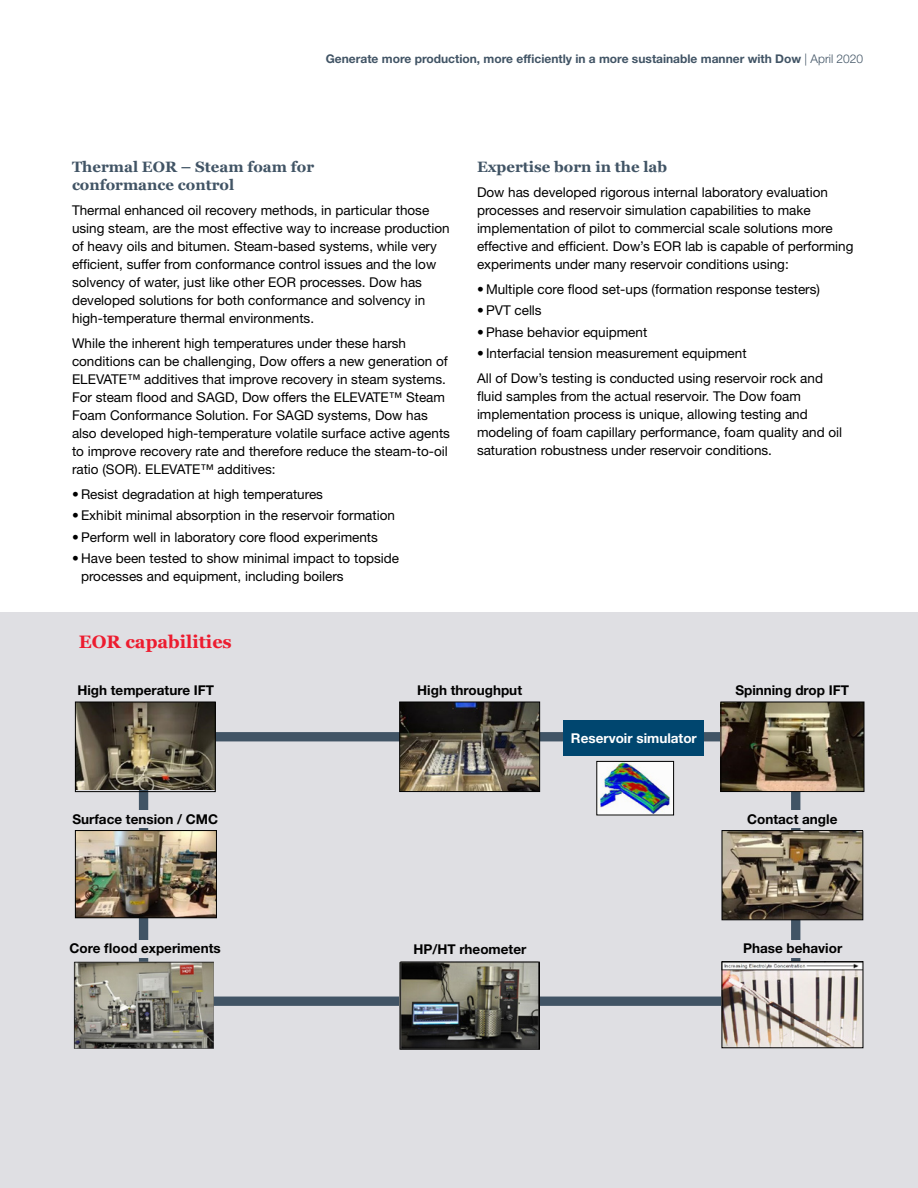
<style>
.page{position:relative;width:918px;height:1188px;background:#fff}
.page>*{position:absolute;margin:0;border:0;box-sizing:border-box;transform-origin:0 0}
.t1{font:700 18px "Georgia";color:#ed1c2f}
.t2{font:700 15px/18px "Georgia";color:#415465}
.t3{font:13.5px/18px "Helvetica Neue LT Std";color:#000}
.t4{font:700 13.5px "Helvetica Neue LT Std";color:#000}
.t5{font:700 13.5px "Helvetica Neue LT Std";color:#fff}
.t6{font:700 12px "Helvetica Neue LT Std";color:#415465}
.s1{font-weight:300}
</style>
<div class="page">
<div style="left:0;top:612px;width:918px;height:576px;background:#dfdfe3"></div>
<div style="left:139px;top:732px;width:661px;height:274px;border:9px solid #415465"></div>
<img style="left:401px;top:704px;width:137px;height:86px">
<div style="left:399px;top:702px;width:141px;height:90px;border:1px solid #000"></div>
<img style="left:77px;top:704px;width:137px;height:86px">
<div style="left:75px;top:702px;width:141px;height:90px;border:1px solid #000"></div>
<img style="left:77px;top:832px;width:138px;height:84px">
<div style="left:75px;top:830px;width:142px;height:88px;border:1px solid #000"></div>
<img style="left:723px;top:704px;width:139px;height:86px">
<div style="left:721px;top:702px;width:143px;height:90px;border:1px solid #000"></div>
<svg style="left:721px;top:830px;width:143px;height:91px"></svg>
<img style="left:74px;top:962px;width:140px;height:87px">
<img style="left:724px;top:963px;width:137px;height:83px">
<div style="left:722px;top:961px;width:141px;height:87px;border:1px solid #000"></div>
<img style="left:400px;top:962px;width:139px;height:87px">
<img style="left:598px;top:763px;width:74px;height:50px">
<div style="left:596px;top:761px;width:78px;height:54px;border:1px solid #000"></div>
<div style="left:722px;top:940px;width:141px;height:18px;background:#dfdfe3"></div>
<div style="left:722px;top:810px;width:141px;height:18px;background:#dfdfe3"></div>
<div style="left:563px;top:720px;width:141px;height:36px;background:#00466f"></div>
<div style="left:64px;top:940px;width:162px;height:18px;background:#dfdfe3"></div>
<div style="left:64px;top:810px;width:162px;height:18px;background:#dfdfe3"></div>
<p class="t6" style="left:326px;top:51px;width:539px">Generate more production, more efficiently in a more sustainable manner with Dow <span class="s1">| April 2020</span></p>
<p class="t2" style="left:72px;top:158px;width:244px">Thermal EOR – Steam foam for conformance control</p>
<p class="t3" style="left:72px;top:201px;width:379px">Thermal enhanced oil recovery methods, in particular those using steam, are the most effective way to increase production of heavy oils and bitumen. Steam-based systems, while very efficient, suffer from conformance control issues and the low solvency of water, just like other EOR processes. Dow has developed solutions for both conformance and solvency in high-temperature thermal environments.</p>
<p class="t3" style="left:72px;top:334px;width:380px">While the inherent high temperatures under these harsh conditions can be challenging, Dow offers a new generation of ELEVATE™ additives that improve recovery in steam systems.<br>For steam flood and SAGD, Dow offers the ELEVATE™ Steam Foam Conformance Solution. For SAGD systems, Dow has also developed high-temperature volatile surface active agents to improve recovery rate and therefore reduce the steam-to-oil ratio (SOR). ELEVATE™ additives:</p>
<p class="t3" style="left:72px;top:485px;width:253px">• Resist degradation at high temperatures</p>
<p class="t3" style="left:72px;top:506px;width:325px">• Exhibit minimal absorption in the reservoir formation</p>
<p class="t3" style="left:72px;top:528px;width:308px">• Perform well in laboratory core flood experiments</p>
<p class="t3" style="left:81px;top:549px;width:320px;text-indent:-9px">• Have been tested to show minimal impact to topside processes and equipment, including boilers</p>
<p class="t2" style="left:477px;top:158px;width:192px">Expertise born in the lab</p>
<p class="t3" style="left:477px;top:183px;width:378px">Dow has developed rigorous internal laboratory evaluation processes and reservoir simulation capabilities to make implementation of pilot to commercial scale solutions more effective and efficient. Dow’s EOR lab is capable of performing experiments under many reservoir conditions using:</p>
<p class="t3" style="left:477px;top:280px;width:345px">• Multiple core flood set-ups (formation response testers)</p>
<p class="t3" style="left:477px;top:301px;width:66px">• PVT cells</p>
<p class="t3" style="left:477px;top:323px;width:172px">• Phase behavior equipment</p>
<p class="t3" style="left:477px;top:341px;width:348px;line-height:24.8px">• Interfacial tension measurement equipment<br>All of Dow’s testing is conducted using reservoir rock and</p>
<p class="t3" style="left:477px;top:387px;width:367px">fluid samples from the actual reservoir. The Dow foam implementation process is unique, allowing testing and modeling of foam capillary performance, foam quality and oil saturation robustness under reservoir conditions.</p>
<h1 class="t1" style="left:79px;top:630px;width:155px">EOR capabilities</h1>
<p class="t4" style="left:77px;top:682px;width:138px">High temperature IFT</p>
<p class="t4" style="left:417px;top:682px;width:106px">High throughput</p>
<p class="t4" style="left:72px;top:811px;width:147px">Surface tension / CMC</p>
<p class="t5" style="left:571px;top:730px;width:127px">Reservoir simulator</p>
<p class="t4" style="left:735px;top:682px;width:115px">Spinning drop IFT</p>
<p class="t4" style="left:747px;top:811px;width:92px">Contact angle</p>
<p class="t4" style="left:69px;top:940px;width:153px">Core flood experiments</p>
<p class="t4" style="left:413px;top:941px;width:115px">HP/HT rheometer</p>
<p class="t4" style="left:743px;top:940px;width:101px">Phase behavior</p>
</div>
